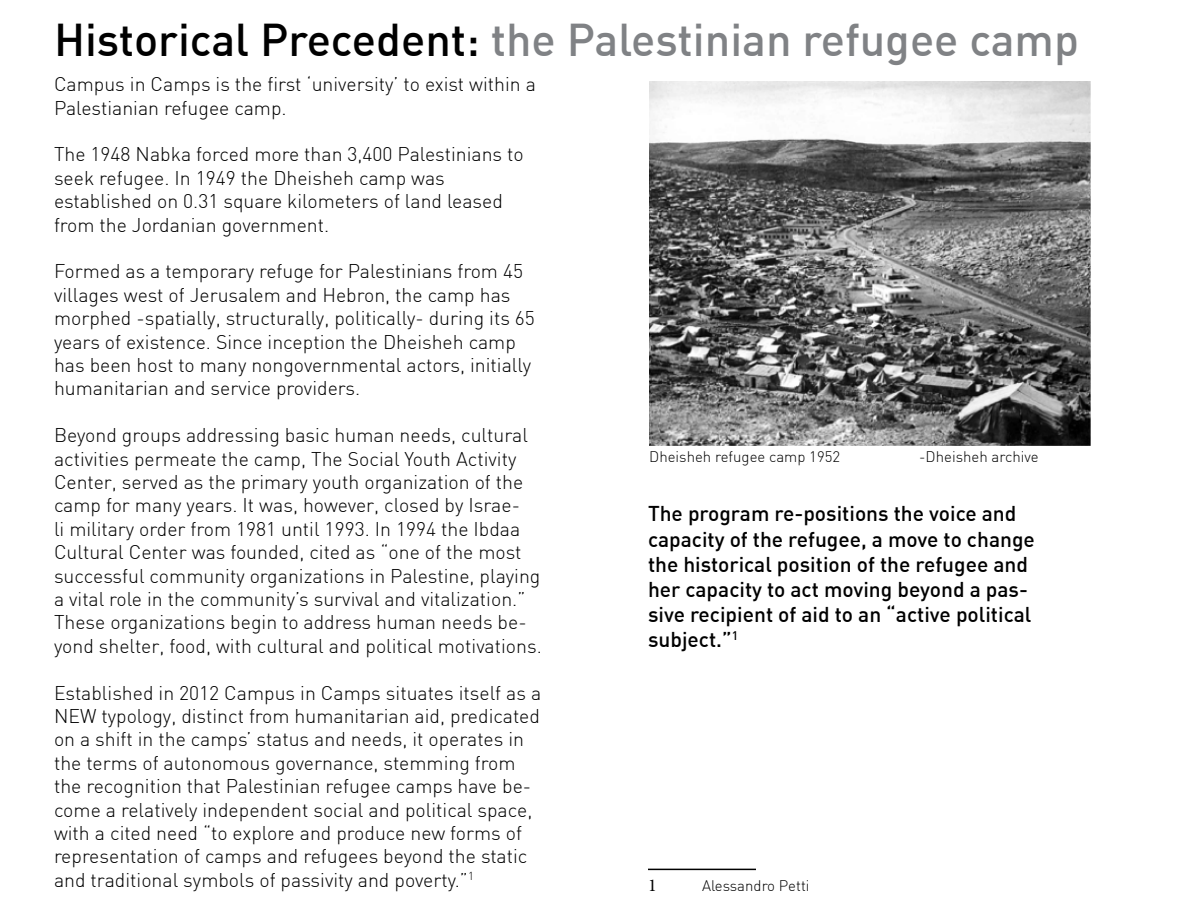
<style>
.page{position:relative;width:1188px;height:918px;background:#fff}
.page>*{position:absolute;margin:0;border:0;box-sizing:border-box;transform-origin:0 0}
.t1{font:500 45px "DIN";color:#808285}
.t2{font:500 21px/25.2px "DIN";color:#000}
.t3{font:300 19.5px/23.4px "DIN";color:#000}
.t4{font:18px "Minion Pro";color:#000}
.t5{font:300 15px "DIN";color:#000}
.s1{color:#000}
</style>
<div class="page">
<img style="left:649px;top:82px;width:442px;height:364px">
<hr style="left:648px;top:869px;width:108px;height:1px;background:#000">
<h1 class="t1" style="left:54px;top:11px;width:1027px"><span class="s1">Historical Precedent:</span> the Palestinian refugee camp</h1>
<p class="t3" style="left:54px;top:72px;width:484px">Campus in Camps is the first ‘university’ to exist within a<br>Palestianian refugee camp.</p>
<p class="t3" style="left:54px;top:143px;width:471px">The 1948 Nabka forced more than 3,400 Palestinians to seek refugee. In 1949 the Dheisheh camp was established on 0.31 square kilometers of land leased from the Jordanian government.</p>
<p class="t3" style="left:54px;top:260px;width:483px">Formed as a temporary refuge for Palestinians from 45 villages west of Jerusalem and Hebron, the camp has morphed -spatially, structurally, politically- during its 65 years of existence. Since inception the Dheisheh camp has been host to many nongovernmental actors, initially humanitarian and service providers.</p>
<p class="t3" style="left:54px;top:423px;width:489px">Beyond groups addressing basic human needs, cultural activities permeate the camp, The Social Youth Activity Center, served as the primary youth organization of the camp for many years. It was, however, closed by Israe-<br>li military order from 1981 until 1993. In 1994 the Ibdaa Cultural Center was founded, cited as “one of the most successful community organizations in Palestine, playing a vital role in the community’s survival and vitalization.” These organizations begin to address human needs be&shy;yond shelter, food, with cultural and political motivations.</p>
<p class="t3" style="left:54px;top:681px;width:489px">Established in 2012 Campus in Camps situates itself as a NEW typology, distinct from humanitarian aid, predicated on a shift in the camps’ status and needs, it operates in the terms of autonomous governance, stemming from the recognition that Palestinian refugee camps have be&shy;come a relatively independent social and political space, with a cited need “to explore and produce new forms of representation of camps and refugees beyond the static and traditional symbols of passivity and poverty.”<sup>1</sup></p>
<p class="t5" style="left:649px;top:447px;width:192px">Dheisheh refugee camp 1952</p>
<p class="t5" style="left:919px;top:447px;width:121px">-Dheisheh archive</p>
<p class="t2" style="left:648px;top:501px;width:388px">The program re-positions the voice and capacity of the refugee, a move to change the historical position of the refugee and her capacity to act moving beyond a pas&shy;sive recipient of aid to an “active political subject.”<sup>1</sup></p>
<p class="t4" style="left:648px;top:873px;width:10px">1</p>
<p class="t5" style="left:702px;top:876px;width:109px">Alessandro Petti</p>
</div>
